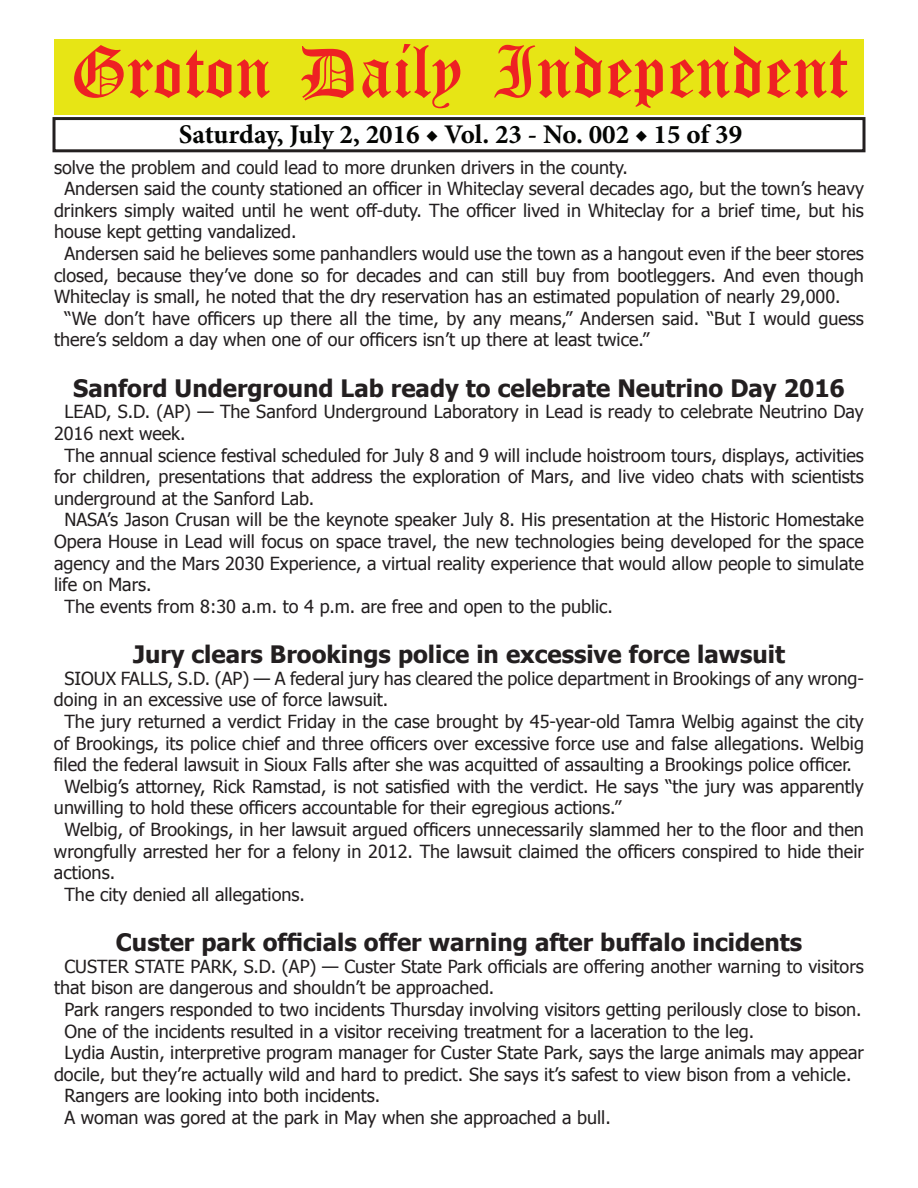
<style>
.page{position:relative;width:918px;height:1188px;background:#fff}
.page>*{position:absolute;margin:0;border:0;box-sizing:border-box;transform-origin:0 0}
.t1{font:54px "Old English Five";color:#ee2123}
.t2{font:700 27px "Minion Pro";color:#040503}
.t3{font:700 24px "Tahoma";color:#231f20}
.t4{font:18px "Tahoma";color:#231f20}
</style>
<div class="page">
<div style="left:52px;top:117px;width:814px;height:35px;border:3px solid #231f20"></div>
<div style="left:54px;top:40px;width:810px;height:75px;background:#e7e515"></div>
<h1 class="t1" style="left:70px;top:47px;width:779px">Groton Daily Independent</h1>
<h2 class="t2" style="left:179px;top:116px;width:565px">Saturday, July 2, 2016 ◆ Vol. 23 - No. 002 ◆ 15 of 39</h2>
<p class="t4" style="left:54px;top:155px;width:575px">solve the problem and could lead to more drunken drivers in the county.</p>
<p class="t4" style="left:64px;top:177px;width:801px">Andersen said the county stationed an officer in Whiteclay several decades ago, but the town’s heavy</p>
<p class="t4" style="left:54px;top:198px;width:811px">drinkers simply waited until he went off-duty. The officer lived in Whiteclay for a brief time, but his</p>
<p class="t4" style="left:54px;top:220px;width:244px">house kept getting vandalized.</p>
<p class="t4" style="left:64px;top:241px;width:801px">Andersen said he believes some panhandlers would use the town as a hangout even if the beer stores</p>
<p class="t4" style="left:54px;top:263px;width:812px">closed, because they’ve done so for decades and can still buy from bootleggers. And even though</p>
<p class="t4" style="left:54px;top:285px;width:788px">Whiteclay is small, he noted that the dry reservation has an estimated population of nearly 29,000.</p>
<p class="t4" style="left:64px;top:306px;width:801px">“We don’t have officers up there all the time, by any means,” Andersen said. “But I would guess</p>
<p class="t4" style="left:54px;top:328px;width:597px">there’s seldom a day when one of our officers isn’t up there at least twice.”</p>
<h3 class="t3" style="left:73px;top:371px;width:773px">Sanford Underground Lab ready to celebrate Neutrino Day 2016</h3>
<p class="t4" style="left:64px;top:400px;width:801px">LEAD, S.D. (AP) — The Sanford Underground Laboratory in Lead is ready to celebrate Neutrino Day</p>
<p class="t4" style="left:54px;top:421px;width:133px">2016 next week.</p>
<p class="t4" style="left:64px;top:443px;width:801px">The annual science festival scheduled for July 8 and 9 will include hoistroom tours, displays, activities</p>
<p class="t4" style="left:54px;top:465px;width:811px">for children, presentations that address the exploration of Mars, and live video chats with scientists</p>
<p class="t4" style="left:54px;top:486px;width:262px">underground at the Sanford Lab.</p>
<p class="t4" style="left:64px;top:508px;width:801px">NASA’s Jason Crusan will be the keynote speaker July 8. His presentation at the Historic Homestake</p>
<p class="t4" style="left:54px;top:529px;width:812px">Opera House in Lead will focus on space travel, the new technologies being developed for the space</p>
<p class="t4" style="left:54px;top:551px;width:811px">agency and the Mars 2030 Experience, a virtual reality experience that would allow people to simulate</p>
<p class="t4" style="left:54px;top:573px;width:99px">life on Mars.</p>
<p class="t4" style="left:64px;top:594px;width:550px">The events from 8:30 a.m. to 4 p.m. are free and open to the public.</p>
<h3 class="t3" style="left:133px;top:638px;width:654px">Jury clears Brookings police in excessive force lawsuit</h3>
<p class="t4" style="left:64px;top:666px;width:801px">SIOUX FALLS, S.D. (AP) — A federal jury has cleared the police department in Brookings of any wrong-</p>
<p class="t4" style="left:54px;top:688px;width:336px">doing in an excessive use of force lawsuit.</p>
<p class="t4" style="left:64px;top:709px;width:801px">The jury returned a verdict Friday in the case brought by 45-year-old Tamra Welbig against the city</p>
<p class="t4" style="left:54px;top:731px;width:812px">of Brookings, its police chief and three officers over excessive force use and false allegations. Welbig</p>
<p class="t4" style="left:54px;top:753px;width:799px">filed the federal lawsuit in Sioux Falls after she was acquitted of assaulting a Brookings police officer.</p>
<p class="t4" style="left:64px;top:774px;width:801px">Welbig’s attorney, Rick Ramstad, is not satisfied with the verdict. He says “the jury was apparently</p>
<p class="t4" style="left:54px;top:796px;width:569px">unwilling to hold these officers accountable for their egregious actions.”</p>
<p class="t4" style="left:64px;top:817px;width:801px">Welbig, of Brookings, in her lawsuit argued officers unnecessarily slammed her to the floor and then</p>
<p class="t4" style="left:54px;top:839px;width:811px">wrongfully arrested her for a felony in 2012. The lawsuit claimed the officers conspired to hide their</p>
<p class="t4" style="left:54px;top:861px;width:63px">actions.</p>
<p class="t4" style="left:64px;top:882px;width:242px">The city denied all allegations.</p>
<h3 class="t3" style="left:116px;top:926px;width:688px">Custer park officials offer warning after buffalo incidents</h3>
<p class="t4" style="left:64px;top:954px;width:801px">CUSTER STATE PARK, S.D. (AP) — Custer State Park officials are offering another warning to visitors</p>
<p class="t4" style="left:54px;top:976px;width:442px">that bison are dangerous and shouldn’t be approached.</p>
<p class="t4" style="left:64px;top:997px;width:799px">Park rangers responded to two incidents Thursday involving visitors getting perilously close to bison.</p>
<p class="t4" style="left:64px;top:1019px;width:691px">One of the incidents resulted in a visitor receiving treatment for a laceration to the leg.</p>
<p class="t4" style="left:64px;top:1041px;width:801px">Lydia Austin, interpretive program manager for Custer State Park, says the large animals may appear</p>
<p class="t4" style="left:54px;top:1062px;width:799px">docile, but they’re actually wild and hard to predict. She says it’s safest to view bison from a vehicle.</p>
<p class="t4" style="left:64px;top:1084px;width:317px">Rangers are looking into both incidents.</p>
<p class="t4" style="left:64px;top:1105px;width:548px">A woman was gored at the park in May when she approached a bull.</p>
</div>
